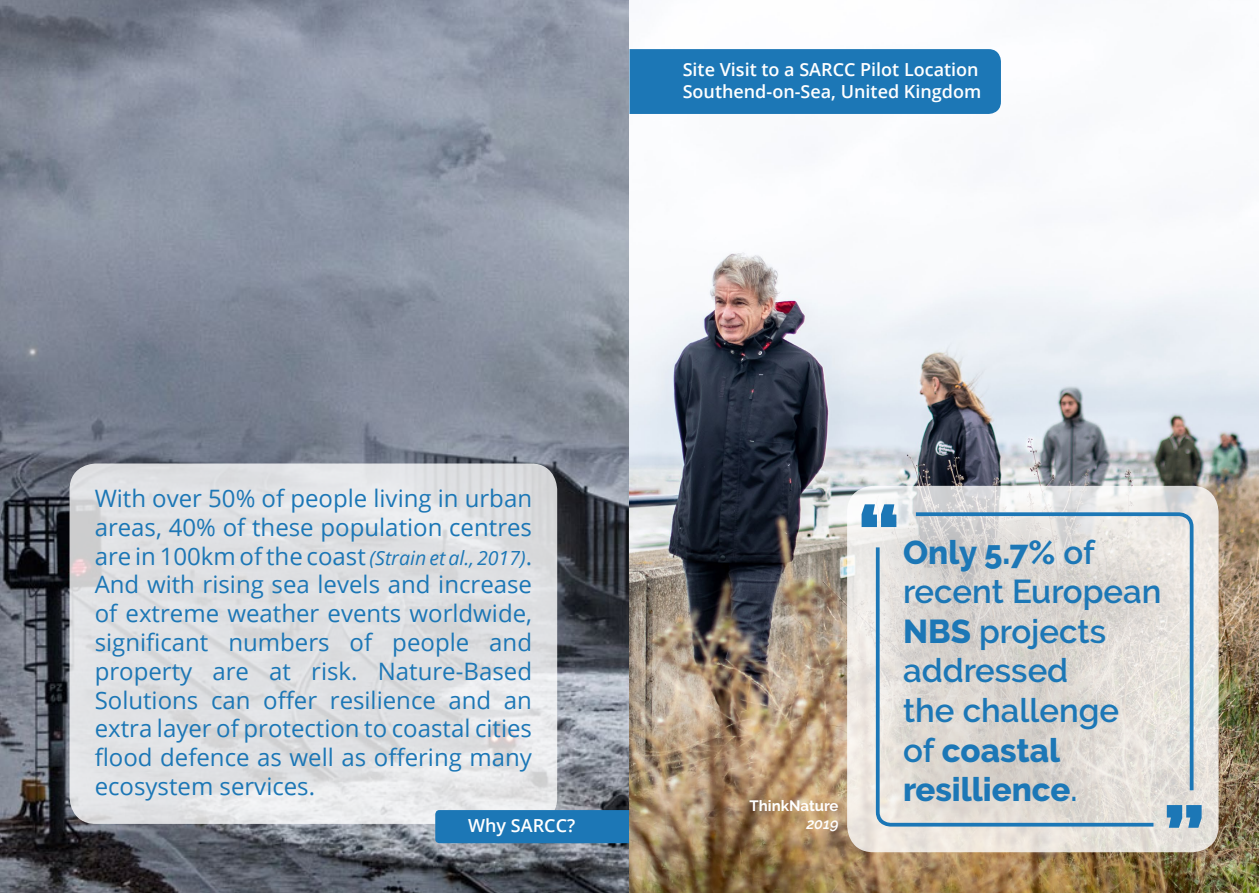
<style>
.page{position:relative;width:1259px;height:893px;background:#fff}
.page>*{position:absolute;margin:0;border:0;box-sizing:border-box;transform-origin:0 0}
.t1{font:900 78px "Raleway";color:#1c77b6}
.t2{font:600 33px/39.6px "Raleway";color:#1c77b6}
.t3{font:24px/28.8px "Open Sans";color:#1c77b6;text-align:justify}
.t4{font:600 18px/21.6px "Open Sans";color:#fff}
.t5{font:700 15px "Raleway";color:#fff}
.t6{font:italic 600 15px "Raleway";color:#fff}
.s1{font-style:italic;font-size:19.5px}
.s2{font-weight:800}
</style>
<div class="page">
<img style="left:0;top:0;width:1259px;height:893px">
<svg style="left:70px;top:464px;width:486px;height:359px;background:#dfe0e2"></svg>
<div style="left:70px;top:463px;width:487px;height:361px;border:2px solid #fff;border-radius:26px"></div>
<div style="left:435px;top:810px;width:194px;height:33px;background:#1c77b6"></div>
<div style="left:629px;top:49px;width:372px;height:65px;background:#1c77b6"></div>
<svg style="left:848px;top:487px;width:369px;height:364px;background:#ebe8e3"></svg>
<div style="left:847px;top:486px;width:371px;height:366px;border:2px solid #fff;border-radius:26px"></div>
<div style="left:863px;top:500px;width:337px;height:344px;background:#000;opacity:.42"></div>
<svg style="left:912px;top:510px;width:283px;height:284px;background:#cfd6d9"></svg>
<svg style="left:874px;top:544px;width:283px;height:284px;background:#d7d5d2"></svg>
<p class="t4" style="left:682px;top:59px;width:300px">Site Visit to a SARCC Pilot Location<br>Southend-on-Sea, United Kingdom</p>
<p class="t3" style="left:95px;top:483px;width:439px">With over 50% of people living in urban areas, 40% of these population centres are in 100km of the coast <span class="s1">(Strain et al., 2017)</span>.<br>And with rising sea levels and increase of extreme weather events worldwide, significant numbers of people and property are at risk. Nature-Based Solutions can offer resilience and an extra layer of protection to coastal cities flood defence as well as offering many ecosystem services.</p>
<p class="t4" style="left:468px;top:815px;width:109px">Why SARCC?</p>
<p class="t5" style="left:749px;top:797px;width:90px">ThinkNature</p>
<p class="t6" style="left:806px;top:815px;width:34px">2019</p>
<h1 class="t1" style="left:857px;top:489px;width:44px">“</h1>
<h2 class="t2" style="left:903px;top:532px;width:260px"><span class="s2">Only 5.7%</span> of recent European<br><span class="s2">NBS</span> projects addressed<br>the challenge<br>of <span class="s2">coastal resillience</span>.</h2>
<h1 class="t1" style="left:1163px;top:790px;width:43px">”</h1>
</div>
